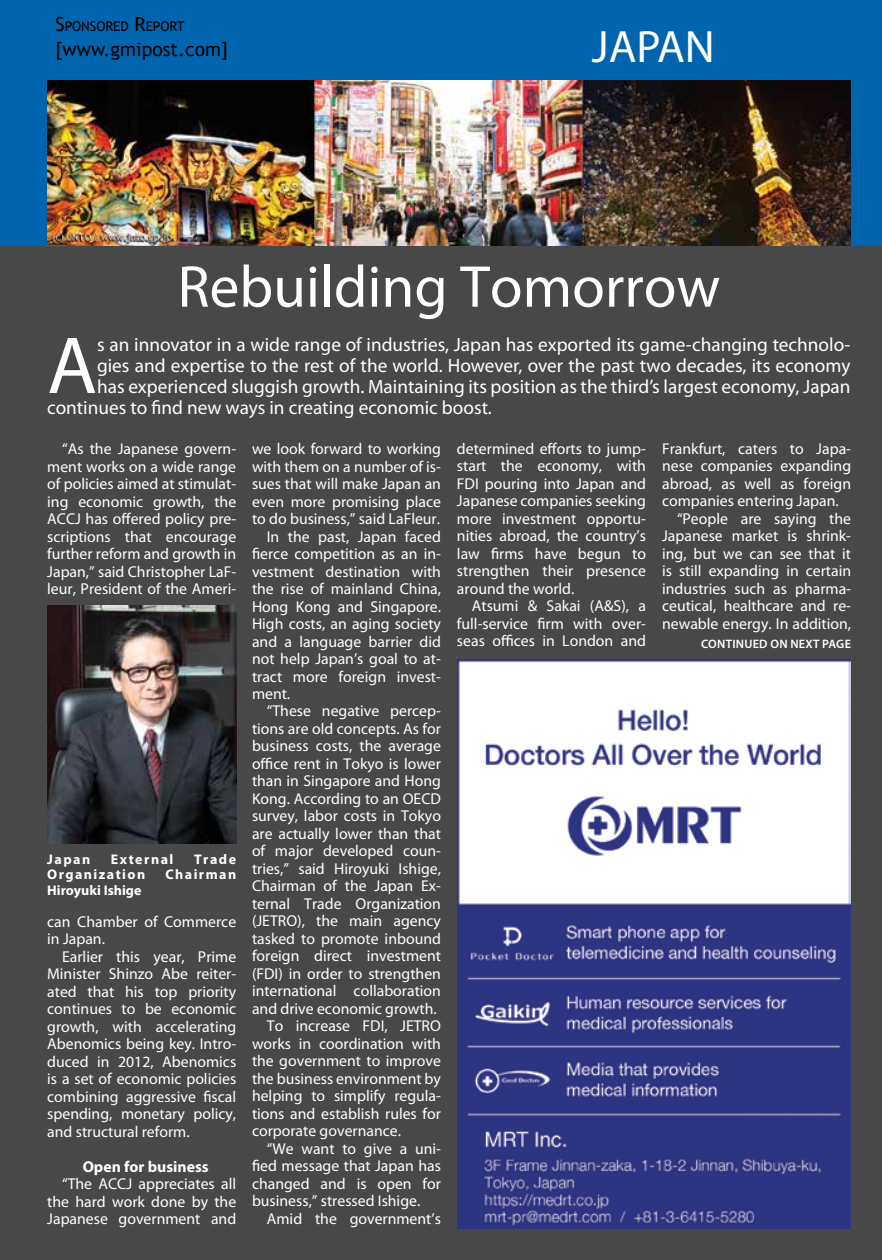
<style>
.page{position:relative;width:882px;height:1260px;background:#494849}
.page>*{position:absolute;margin:0;border:0;box-sizing:border-box;transform-origin:0 0}
.t1{font:81.55px "Myriad Pro";color:#fff}
.t2{font:59.5px "Myriad Pro";color:#fff}
.t3{font:45.5px "Myriad Pro";color:#fff}
.t4{font:19.25px "Myriad Pro";color:#fff}
.t5{font:19.25px "Trebuchet MS";color:#000}
.t6{font:15.75px/17.5px "Myriad Pro";color:#fff;text-align:justify}
.t7{font:700 15.75px "Myriad Pro";color:#fff}
.t8{font:700 14px "Myriad Pro";letter-spacing:.105em;color:#fff}
.t9{font:700 14px "Myriad Pro";color:#fff}
.t10{font:13.47px "Trebuchet MS";color:#000}
.t11{font:600 12.25px "Myriad Pro";letter-spacing:.02em;color:#fff}
.s1{font-size:19.25px}
</style>
<div class="page">
<div style="left:0;top:0;width:882px;height:245px;background:#0065ae"></div>
<img style="left:47px;top:81px;width:803px;height:164px">
<img style="left:47px;top:606px;width:189px;height:237px">
<img style="left:457px;top:659px;width:394px;height:569px">
<p class="t10" style="left:55px;top:19px;width:131px"><span class="s1">S</span>PONSORED <span class="s1">R</span>EPORT</p>
<p class="t5" style="left:56px;top:38px;width:174px">[www.gmipost.com]</p>
<h3 class="t3" style="left:592px;top:18px;width:124px">JAPAN</h3>
<h2 class="t2" style="left:178px;top:250px;width:544px">Rebuilding Tomorrow</h2>
<h1 class="t1" style="left:47px;top:315px;width:51px">A</h1>
<p class="t4" style="left:97px;top:333px;width:755px">s an innovator in a wide range of industries, Japan has exported its game-changing technolo-</p>
<p class="t4" style="left:97px;top:354px;width:755px">gies and expertise to the rest of the world. However, over the past two decades, its economy</p>
<p class="t4" style="left:97px;top:375px;width:755px">has experienced sluggish growth. Maintaining its position as the third’s largest economy, Japan</p>
<p class="t4" style="left:47px;top:396px;width:446px">continues to find new ways in creating economic boost.</p>
<p class="t6" style="left:47px;top:440px;width:191px;text-indent:15px">“As the Japanese govern&shy;ment works on a wide range of policies aimed at stimulat&shy;ing economic growth, the ACCJ has offered policy pre&shy;scriptions that encourage further reform and growth in Japan,” said Christopher LaF&shy;leur, President of the Ameri-</p>
<p class="t8" style="left:47px;top:850px;width:45px">Japan</p>
<p class="t8" style="left:111px;top:850px;width:64px">External</p>
<p class="t8" style="left:194px;top:850px;width:44px">Trade</p>
<p class="t8" style="left:47px;top:866px;width:100px">Organization</p>
<p class="t8" style="left:165px;top:866px;width:72px">Chairman</p>
<p class="t9" style="left:47px;top:881px;width:96px">Hiroyuki Ishige</p>
<p class="t6" style="left:47px;top:912px;width:190px">can Chamber of Commerce in Japan.</p>
<p class="t6" style="left:47px;top:947px;width:191px;text-indent:15px">Earlier this year, Prime Minister Shinzo Abe reiter&shy;ated that his top priority continues to be economic growth, with accelerating Abenomics being key. Intro&shy;duced in 2012, Abenomics is a set of economic policies combining aggressive fiscal spending, monetary policy, and structural reform.</p>
<p class="t7" style="left:83px;top:1156px;width:128px">Open for business</p>
<p class="t6" style="left:47px;top:1175px;width:191px;text-indent:15px">“The ACCJ appreciates all the hard work done by the Japanese government and</p>
<p class="t6" style="left:252px;top:440px;width:190px">we look forward to working</p>
<p class="t6" style="left:252px;top:457px;width:191px">with them on a number of is-</p>
<p class="t6" style="left:252px;top:475px;width:191px">sues that will make Japan an</p>
<p class="t6" style="left:252px;top:492px;width:190px">even more promising place</p>
<p class="t6" style="left:252px;top:510px;width:190px">to do business,” said LaFleur.</p>
<p class="t6" style="left:267px;top:527px;width:176px">In the past, Japan faced</p>
<p class="t6" style="left:252px;top:545px;width:190px">fierce competition as an in-</p>
<p class="t6" style="left:252px;top:562px;width:190px">vestment destination with</p>
<p class="t6" style="left:252px;top:580px;width:191px">the rise of mainland China,</p>
<p class="t6" style="left:252px;top:597px;width:191px">Hong Kong and Singapore.</p>
<p class="t6" style="left:252px;top:615px;width:190px">High costs, an aging society</p>
<p class="t6" style="left:252px;top:632px;width:191px">and a language barrier did</p>
<p class="t6" style="left:252px;top:650px;width:190px">not help Japan’s goal to at-</p>
<p class="t6" style="left:252px;top:667px;width:191px">tract more foreign invest-</p>
<p class="t6" style="left:252px;top:685px;width:40px">ment.</p>
<p class="t6" style="left:267px;top:702px;width:176px">“These negative percep-</p>
<p class="t6" style="left:252px;top:720px;width:190px">tions are old concepts. As for</p>
<p class="t6" style="left:252px;top:737px;width:191px">business costs, the average</p>
<p class="t6" style="left:252px;top:755px;width:190px">office rent in Tokyo is lower</p>
<p class="t6" style="left:252px;top:772px;width:191px">than in Singapore and Hong</p>
<p class="t6" style="left:252px;top:790px;width:190px">Kong. According to an OECD</p>
<p class="t6" style="left:252px;top:807px;width:191px">survey, labor costs in Tokyo</p>
<p class="t6" style="left:252px;top:825px;width:190px">are actually lower than that</p>
<p class="t6" style="left:252px;top:842px;width:190px">of major developed coun-</p>
<p class="t6" style="left:252px;top:860px;width:191px">tries,” said Hiroyuki Ishige,</p>
<p class="t6" style="left:252px;top:877px;width:191px">Chairman of the Japan Ex-</p>
<p class="t6" style="left:252px;top:895px;width:190px">ternal Trade Organization</p>
<p class="t6" style="left:252px;top:912px;width:190px">(JETRO), the main agency</p>
<p class="t6" style="left:252px;top:930px;width:190px">tasked to promote inbound</p>
<p class="t6" style="left:252px;top:947px;width:190px">foreign direct investment</p>
<p class="t6" style="left:252px;top:965px;width:190px">(FDI) in order to strengthen</p>
<p class="t6" style="left:252px;top:982px;width:190px">international collaboration</p>
<p class="t6" style="left:252px;top:1000px;width:186px">and drive economic growth.</p>
<p class="t6" style="left:267px;top:1017px;width:176px">To increase FDI, JETRO</p>
<p class="t6" style="left:252px;top:1035px;width:190px">works in coordination with</p>
<p class="t6" style="left:252px;top:1052px;width:190px">the government to improve</p>
<p class="t6" style="left:252px;top:1070px;width:190px">the business environment by</p>
<p class="t6" style="left:252px;top:1087px;width:191px">helping to simplify regula-</p>
<p class="t6" style="left:252px;top:1105px;width:191px">tions and establish rules for</p>
<p class="t6" style="left:252px;top:1122px;width:150px">corporate governance.</p>
<p class="t6" style="left:267px;top:1140px;width:176px">“We want to give a uni-</p>
<p class="t6" style="left:252px;top:1157px;width:190px">fied message that Japan has</p>
<p class="t6" style="left:252px;top:1175px;width:191px">changed and is open for</p>
<p class="t6" style="left:252px;top:1192px;width:170px">business,” stressed Ishige.</p>
<p class="t6" style="left:267px;top:1210px;width:176px">Amid the government’s</p>
<p class="t6" style="left:457px;top:440px;width:191px">determined efforts to jump&shy;start the economy, with FDI pouring into Japan and Japanese companies seeking more investment opportu&shy;nities abroad, the country’s law firms have begun to strengthen their presence around the world.</p>
<p class="t6" style="left:457px;top:597px;width:190px;text-indent:15px">Atsumi &amp; Sakai (A&amp;S), a full-service firm with over&shy;seas offices in London and</p>
<p class="t6" style="left:662px;top:440px;width:190px">Frankfurt, caters to Japa-</p>
<p class="t6" style="left:662px;top:457px;width:191px">nese companies expanding</p>
<p class="t6" style="left:662px;top:475px;width:191px">abroad, as well as foreign</p>
<p class="t6" style="left:662px;top:492px;width:178px">companies entering Japan.</p>
<p class="t6" style="left:677px;top:510px;width:176px">“People are saying the</p>
<p class="t6" style="left:662px;top:527px;width:191px">Japanese market is shrink-</p>
<p class="t6" style="left:662px;top:545px;width:190px">ing, but we can see that it</p>
<p class="t6" style="left:662px;top:562px;width:190px">is still expanding in certain</p>
<p class="t6" style="left:662px;top:580px;width:190px">industries such as pharma-</p>
<p class="t6" style="left:662px;top:597px;width:190px">ceutical, healthcare and re-</p>
<p class="t6" style="left:662px;top:615px;width:191px">newable energy. In addition,</p>
<p class="t11" style="left:701px;top:636px;width:151px">CONTINUED ON NEXT PAGE</p>
</div>
